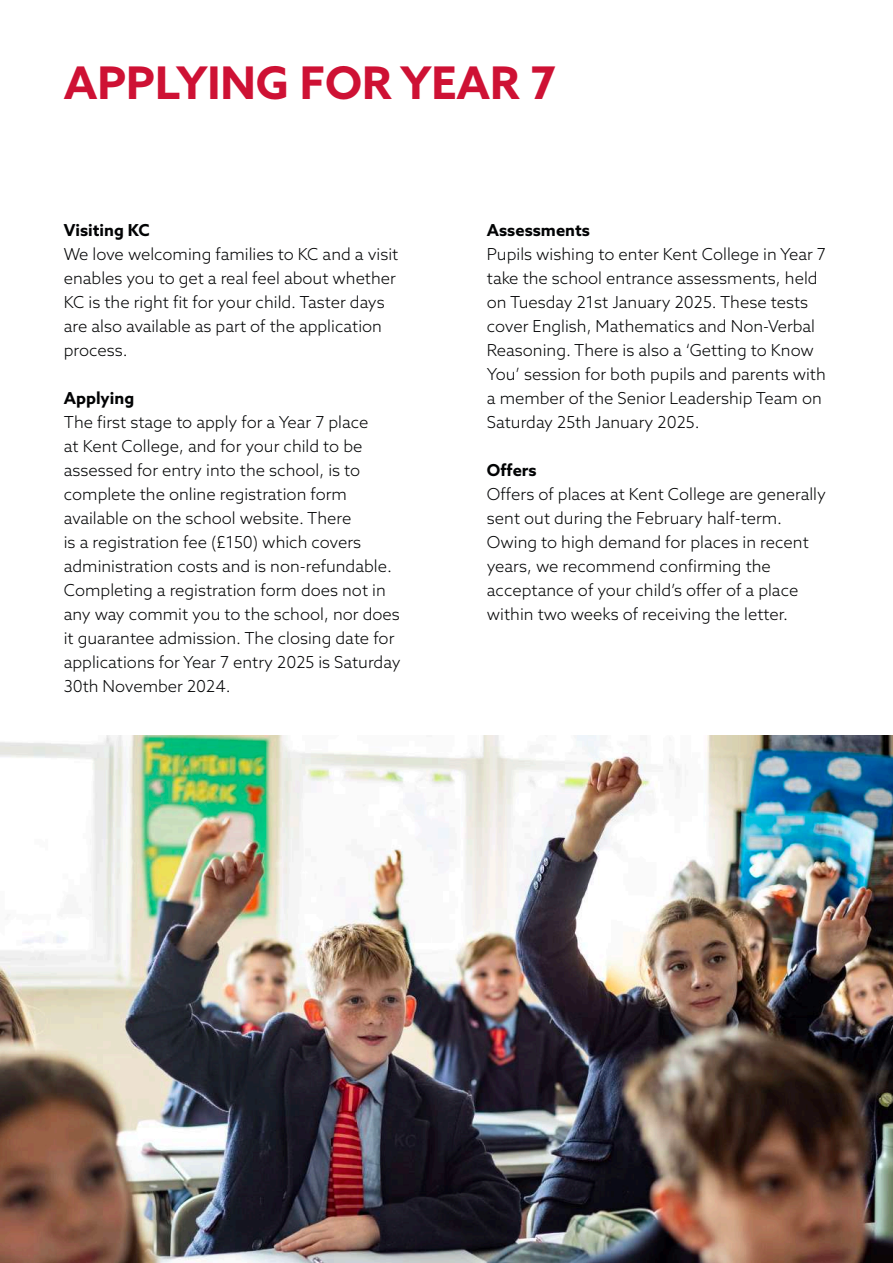
<style>
.page{position:relative;width:893px;height:1263px;background:#fff}
.page>*{position:absolute;margin:0;border:0;box-sizing:border-box;transform-origin:0 0}
.t1{font:700 45px "Azo Sans";color:#ce1134}
.t2{font:300 16.5px/24px "Azo Sans";color:#020304}
.t3{font:700 16.5px "Azo Sans";color:#020304}
</style>
<div class="page">
<img style="left:0;top:735px;width:893px;height:528px">
<h1 class="t1" style="left:64px;top:53px;width:494px">APPLYING FOR YEAR 7</h1>
<p class="t3" style="left:64px;top:219px;width:87px">Visiting KC</p>
<p class="t2" style="left:64px;top:242px;width:336px">We love welcoming families to KC and a visit enables you to get a real feel about whether KC is the right fit for your child. Taster days are also available as part of the application process.</p>
<p class="t3" style="left:64px;top:387px;width:72px">Applying</p>
<p class="t2" style="left:64px;top:410px;width:338px">The first stage to apply for a Year 7 place<br>at Kent College, and for your child to be assessed for entry into the school, is to complete the online registration form available on the school website. There<br>is a registration fee (£150) which covers administration costs and is non-refundable.<br>Completing a registration form does not in any way commit you to the school, nor does it guarantee admission. The closing date for applications for Year 7 entry 2025 is Saturday 30th November 2024.</p>
<p class="t3" style="left:487px;top:219px;width:105px">Assessments</p>
<p class="t2" style="left:487px;top:242px;width:341px">Pupils wishing to enter Kent College in Year 7 take the school entrance assessments, held on Tuesday 21st January 2025. These tests cover English, Mathematics and Non-Verbal Reasoning. There is also a ‘Getting to Know You’ session for both pupils and parents with a member of the Senior Leadership Team on Saturday 25th January 2025.</p>
<p class="t3" style="left:487px;top:459px;width:51px">Offers</p>
<p class="t2" style="left:487px;top:482px;width:341px">Offers of places at Kent College are generally sent out during the February half-term.<br>Owing to high demand for places in recent years, we recommend confirming the acceptance of your child’s offer of a place within two weeks of receiving the letter.</p>
</div>
